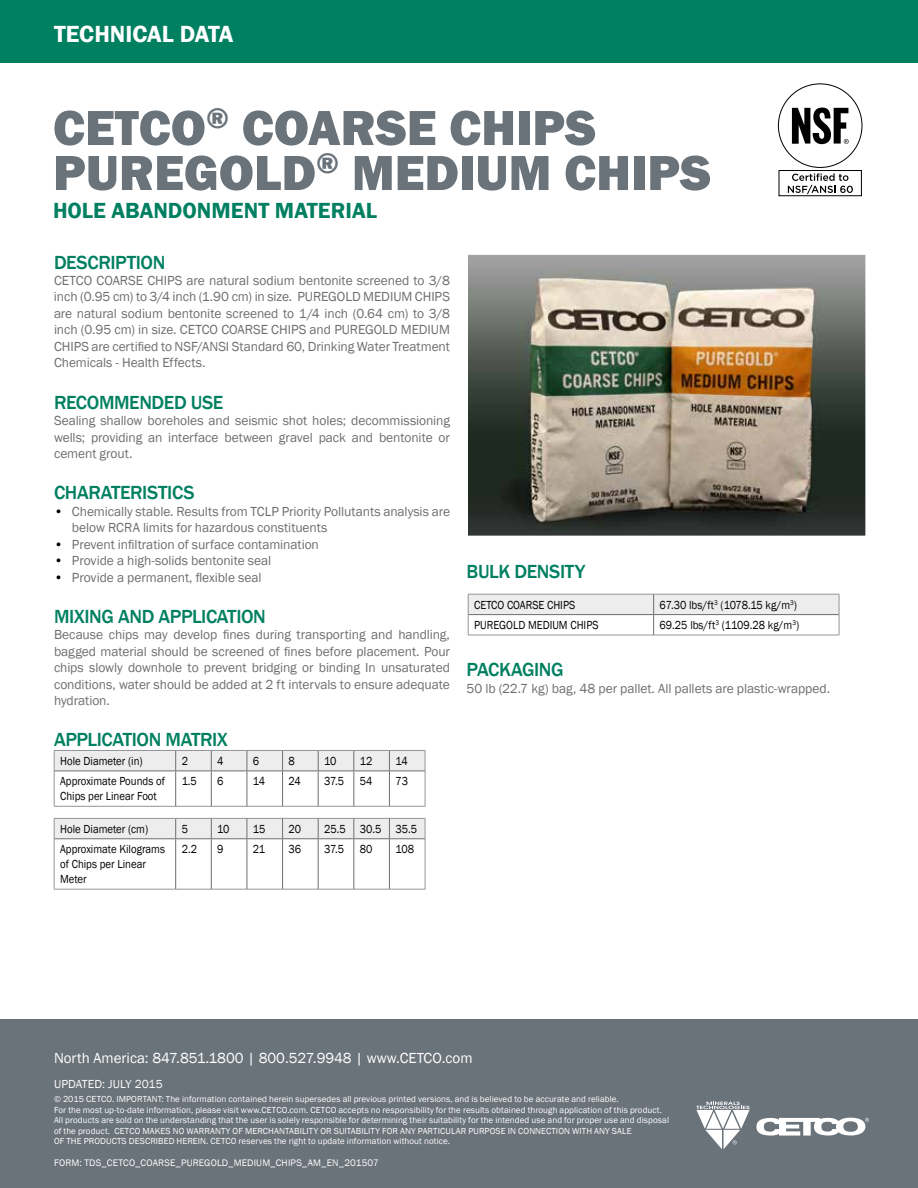
<style>
.page{position:relative;width:918px;height:1188px;background:#fff}
.page>*{position:absolute;margin:0;border:0;box-sizing:border-box;transform-origin:0 0}
.t1{font:800 51px/45px "Franklin Gothic";color:#6a727a}
.t2{font:600 24px "Franklin Gothic";color:#fff}
.t3{font:600 22.5px "Franklin Gothic";color:#008061}
.t4{font:500 19.5px "Franklin Gothic";letter-spacing:-.02em;color:#008061}
.t5{font:15px "Franklin Gothic";color:#fff}
.t6{font:13.5px/16.5px "Franklin Gothic";letter-spacing:-.005em;color:#6d6e71;text-align:justify}
.t7{font:12px/15px "Franklin Gothic";color:#000;scale:.9 1}
.t8{font:12px "Franklin Gothic";letter-spacing:.005em;color:#fff}
.t9{font:9.75px "Franklin Gothic";letter-spacing:.02em;color:#fff}
.t10{font:9px/10.5px "Franklin Gothic";letter-spacing:.01em;color:#fff}
.s1{color:#000}
</style>
<div class="page">
<div style="left:0;top:0;width:918px;height:63px;background:#008061"></div>
<div style="left:0;top:1019px;width:918px;height:169px;background:#6a727a"></div>
<svg style="left:756px;top:1118px;width:113px;height:18px"></svg>
<svg style="left:696px;top:1102px;width:54px;height:47px"></svg>
<img style="left:468px;top:255px;width:397px;height:281px">
<hr style="left:54px;top:806px;width:122px;height:1px;background:#939598">
<hr style="left:176px;top:806px;width:35px;height:1px;background:#939598">
<hr style="left:211px;top:806px;width:36px;height:1px;background:#939598">
<hr style="left:247px;top:806px;width:36px;height:1px;background:#939598">
<hr style="left:283px;top:806px;width:35px;height:1px;background:#939598">
<hr style="left:318px;top:806px;width:36px;height:1px;background:#939598">
<hr style="left:354px;top:806px;width:35px;height:1px;background:#939598">
<hr style="left:389px;top:806px;width:36px;height:1px;background:#939598">
<svg style="left:54px;top:750px;width:372px;height:56px"></svg>
<hr style="left:175px;top:771px;width:1px;height:35px;background:#6d6e71">
<hr style="left:211px;top:771px;width:1px;height:35px;background:#6d6e71">
<hr style="left:247px;top:771px;width:1px;height:35px;background:#6d6e71">
<hr style="left:282px;top:771px;width:1px;height:35px;background:#6d6e71">
<hr style="left:318px;top:771px;width:1px;height:35px;background:#6d6e71">
<hr style="left:354px;top:771px;width:1px;height:35px;background:#6d6e71">
<hr style="left:389px;top:771px;width:1px;height:35px;background:#6d6e71">
<hr style="left:54px;top:771px;width:122px;height:1px;background:#6d6e71">
<hr style="left:176px;top:771px;width:35px;height:1px;background:#6d6e71">
<hr style="left:211px;top:771px;width:36px;height:1px;background:#6d6e71">
<hr style="left:247px;top:771px;width:36px;height:1px;background:#6d6e71">
<hr style="left:283px;top:771px;width:35px;height:1px;background:#6d6e71">
<hr style="left:318px;top:771px;width:36px;height:1px;background:#6d6e71">
<hr style="left:354px;top:771px;width:35px;height:1px;background:#6d6e71">
<hr style="left:389px;top:771px;width:36px;height:1px;background:#6d6e71">
<hr style="left:54px;top:889px;width:122px;height:1px;background:#939598">
<hr style="left:176px;top:889px;width:35px;height:1px;background:#939598">
<hr style="left:211px;top:889px;width:36px;height:1px;background:#939598">
<hr style="left:247px;top:889px;width:36px;height:1px;background:#939598">
<hr style="left:283px;top:889px;width:35px;height:1px;background:#939598">
<hr style="left:318px;top:889px;width:36px;height:1px;background:#939598">
<hr style="left:354px;top:889px;width:35px;height:1px;background:#939598">
<hr style="left:389px;top:889px;width:36px;height:1px;background:#939598">
<svg style="left:54px;top:818px;width:372px;height:71px"></svg>
<hr style="left:175px;top:839px;width:1px;height:50px;background:#6d6e71">
<hr style="left:211px;top:839px;width:1px;height:50px;background:#6d6e71">
<hr style="left:247px;top:839px;width:1px;height:50px;background:#6d6e71">
<hr style="left:282px;top:839px;width:1px;height:50px;background:#6d6e71">
<hr style="left:318px;top:839px;width:1px;height:50px;background:#6d6e71">
<hr style="left:354px;top:839px;width:1px;height:50px;background:#6d6e71">
<hr style="left:389px;top:839px;width:1px;height:50px;background:#6d6e71">
<hr style="left:54px;top:838px;width:122px;height:1px;background:#6d6e71">
<hr style="left:176px;top:838px;width:35px;height:1px;background:#6d6e71">
<hr style="left:211px;top:838px;width:36px;height:1px;background:#6d6e71">
<hr style="left:247px;top:838px;width:36px;height:1px;background:#6d6e71">
<hr style="left:283px;top:838px;width:35px;height:1px;background:#6d6e71">
<hr style="left:318px;top:838px;width:36px;height:1px;background:#6d6e71">
<hr style="left:354px;top:838px;width:35px;height:1px;background:#6d6e71">
<hr style="left:389px;top:838px;width:36px;height:1px;background:#6d6e71">
<hr style="left:468px;top:635px;width:186px;height:1px;background:#939598">
<hr style="left:654px;top:635px;width:185px;height:1px;background:#939598">
<svg style="left:468px;top:594px;width:372px;height:41px"></svg>
<hr style="left:468px;top:614px;width:186px;height:1px;background:#6d6e71">
<hr style="left:654px;top:614px;width:185px;height:1px;background:#6d6e71">
<svg style="left:792px;top:108px;width:57px;height:36px"></svg>
<div style="left:779px;top:170px;width:83px;height:26px;border:1px solid #000"></div>
<svg style="left:788px;top:173px;width:65px;height:21px"></svg>
<h2 class="t2" style="left:54px;top:19px;width:181px">TECHNICAL DATA</h2>
<h1 class="t1" style="left:53px;top:105px;width:660px">CETCO<sup>®</sup> COARSE CHIPS<br>PUREGOLD<sup>®</sup> MEDIUM CHIPS</h1>
<h3 class="t3" style="left:53px;top:197px;width:326px">HOLE ABANDONMENT MATERIAL</h3>
<h3 class="t4" style="left:54px;top:250px;width:113px">DESCRIPTION</h3>
<p class="t6" style="left:54px;top:273px;width:398px">CETCO COARSE CHIPS are natural sodium bentonite screened to 3/8 inch (0.95 cm) to 3/4 inch (1.90 cm) in size. PUREGOLD MEDIUM CHIPS are natural sodium bentonite screened to 1/4 inch (0.64 cm) to 3/8 inch (0.95 cm) in size. CETCO COARSE CHIPS and PUREGOLD MEDIUM CHIPS are certified to NSF/ANSI Standard 60, Drinking Water Treatment Chemicals - Health Effects.</p>
<h3 class="t4" style="left:54px;top:390px;width:171px">RECOMMENDED USE</h3>
<p class="t6" style="left:54px;top:413px;width:398px">Sealing shallow boreholes and seismic shot holes; decommissioning wells; providing an interface between gravel pack and bentonite or cement grout.</p>
<h3 class="t4" style="left:54px;top:481px;width:142px">CHARATERISTICS</h3>
<p class="t6" style="left:72px;top:503px;width:380px;text-indent:-18px"><span class="s1">•</span> Chemically stable. Results from TCLP Priority Pollutants analysis are below RCRA limits for hazardous constituents</p>
<p class="t6" style="left:54px;top:536px;width:266px"><span class="s1">•</span> Prevent infiltration of surface contamination</p>
<p class="t6" style="left:54px;top:553px;width:219px"><span class="s1">•</span> Provide a high-solids bentonite seal</p>
<p class="t6" style="left:54px;top:569px;width:209px"><span class="s1">•</span> Provide a permanent, flexible seal</p>
<h3 class="t4" style="left:54px;top:604px;width:213px">MIXING AND APPLICATION</h3>
<p class="t6" style="left:54px;top:627px;width:398px">Because chips may develop fines during transporting and handling, bagged material should be screened of fines before placement. Pour chips slowly downhole to prevent bridging or binding In unsaturated conditions, water should be added at 2 ft intervals to ensure adequate hydration.</p>
<h3 class="t4" style="left:54px;top:728px;width:175px">APPLICATION MATRIX</h3>
<h3 class="t4" style="left:467px;top:559px;width:120px">BULK DENSITY</h3>
<p class="t7" style="left:474px;top:597px;width:114px">CETCO COARSE CHIPS</p>
<p class="t7" style="left:660px;top:597px;width:154px">67.30 lbs/ft<sup>3</sup> (1078.15 kg/m<sup>3</sup>)</p>
<p class="t7" style="left:474px;top:618px;width:140px">PUREGOLD MEDIUM CHIPS</p>
<p class="t7" style="left:660px;top:618px;width:157px">69.25 lbs/ft<sup>3</sup> (1109.28 kg/m<sup>3</sup>)</p>
<h3 class="t4" style="left:467px;top:658px;width:99px">PACKAGING</h3>
<p class="t6" style="left:467px;top:680px;width:365px">50 lb (22.7 kg) bag, 48 per pallet. All pallets are plastic-wrapped.</p>
<p class="t7" style="left:60px;top:754px;width:93px">Hole Diameter (in)</p>
<p class="t7" style="left:182px;top:754px;width:9px">2</p>
<p class="t7" style="left:217px;top:754px;width:9px">4</p>
<p class="t7" style="left:253px;top:754px;width:9px">6</p>
<p class="t7" style="left:289px;top:754px;width:9px">8</p>
<p class="t7" style="left:324px;top:754px;width:15px">10</p>
<p class="t7" style="left:360px;top:754px;width:16px">12</p>
<p class="t7" style="left:395px;top:754px;width:15px">14</p>
<p class="t7" style="left:60px;top:774px;width:118px">Approximate Pounds of<br>Chips per Linear Foot</p>
<p class="t7" style="left:182px;top:774px;width:18px">1.5</p>
<p class="t7" style="left:217px;top:774px;width:9px">6</p>
<p class="t7" style="left:253px;top:774px;width:15px">14</p>
<p class="t7" style="left:289px;top:774px;width:15px">24</p>
<p class="t7" style="left:324px;top:774px;width:24px">37.5</p>
<p class="t7" style="left:360px;top:774px;width:16px">54</p>
<p class="t7" style="left:395px;top:774px;width:16px">73</p>
<p class="t7" style="left:60px;top:822px;width:99px">Hole Diameter (cm)</p>
<p class="t7" style="left:182px;top:822px;width:9px">5</p>
<p class="t7" style="left:217px;top:822px;width:15px">10</p>
<p class="t7" style="left:253px;top:822px;width:15px">15</p>
<p class="t7" style="left:289px;top:822px;width:16px">20</p>
<p class="t7" style="left:324px;top:822px;width:105px">25.5 30.5 35.5</p>
<p class="t7" style="left:60px;top:842px;width:118px">Approximate Kilograms of Chips per Linear<br>Meter</p>
<p class="t7" style="left:182px;top:842px;width:19px">2.2</p>
<p class="t7" style="left:217px;top:842px;width:9px">9</p>
<p class="t7" style="left:253px;top:842px;width:15px">21</p>
<p class="t7" style="left:289px;top:842px;width:16px">36</p>
<p class="t7" style="left:324px;top:842px;width:24px">37.5</p>
<p class="t7" style="left:360px;top:842px;width:16px">80</p>
<p class="t7" style="left:395px;top:842px;width:22px">108</p>
<p class="t5" style="left:54px;top:1049px;width:420px">North America: 847.851.1800 | 800.527.9948 | www.CETCO.com</p>
<p class="t10" style="left:54px;top:1094px;width:617px">© 2015 CETCO. IMPORTANT: The information contained herein supersedes all previous printed versions, and is believed to be accurate and reliable.<br>For the most up-to-date information, please visit www.CETCO.com. CETCO accepts no responsibility for the results obtained through application of this product.<br>All products are sold on the understanding that the user is solely responsible for determining their suitability for the intended use and for proper use and disposal of the product. CETCO MAKES NO WARRANTY OF MERCHANTABILITY OR SUITABILITY FOR ANY PARTICULAR PURPOSE IN CONNECTION WITH ANY SALE<br>OF THE PRODUCTS DESCRIBED HEREIN. CETCO reserves the right to update information without notice.</p>
<p class="t8" style="left:54px;top:1076px;width:110px">UPDATED: JULY 2015</p>
<p class="t9" style="left:54px;top:1157px;width:326px">FORM: TDS_CETCO_COARSE_PUREGOLD_MEDIUM_CHIPS_AM_EN_201507</p>
</div>
